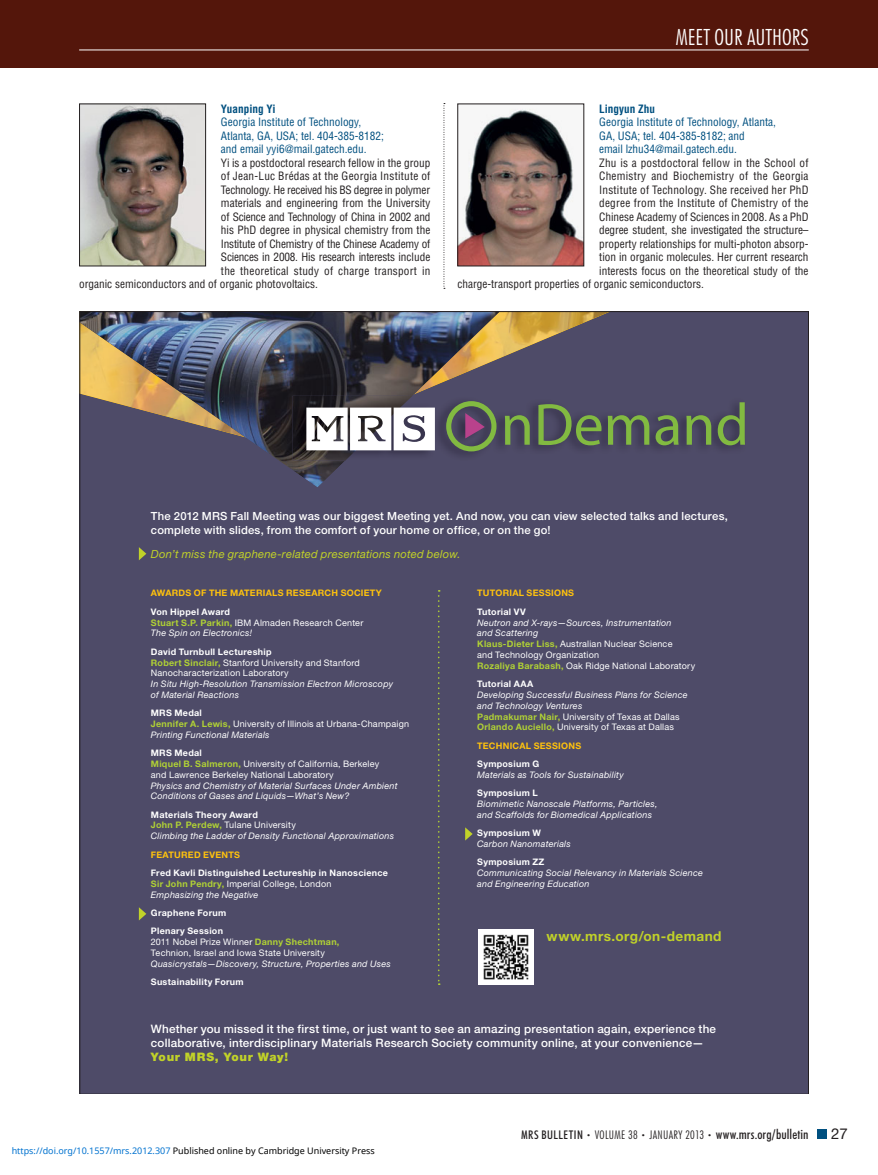
<style>
.page{position:relative;width:878px;height:1175px;background:#fff}
.page>*{position:absolute;margin:0;border:0;box-sizing:border-box;transform-origin:0 0}
.t1{font:59.7px "Myriad Pro";color:#82ba41}
.t2{font:300 condensed 22.5px "Futura BT";color:#fff}
.t3{font:15px "Helvetica Neue LT Std";color:#231f20}
.t4{font:700 13.65px "Helvetica Neue LT Std";letter-spacing:.03em;color:#c1d229}
.t5{font:500 condensed 13.5px "Futura BT";letter-spacing:.01em;color:#231f20}
.t6{font:500 11.7px/14px "Helvetica Neue LT Std";letter-spacing:.015em;color:#fff}
.t7{font:900 11.7px "Helvetica Neue LT Std";letter-spacing:.055em;color:#c1d229}
.t8{font:condensed 11.25px "Helvetica LT Std";color:#231f20}
.t9{font:condensed 11.25px "Helvetica LT Std";letter-spacing:.02em;color:#231f20}
.t10{font:condensed 11.25px/13.5px "Helvetica LT Std";color:#005080}
.t11{font:condensed 11.25px "Helvetica LT Std";letter-spacing:-.02em;color:#231f20}
.t12{font:500 11.25px/13.5px "Helvetica Neue LT Std";letter-spacing:.015em;color:#fff}
.t13{font:italic 11.25px "Helvetica Neue LT Std";letter-spacing:.02em;color:#c1d229}
.t14{font:700 condensed 11.25px "Helvetica LT Std";color:#005080}
.t15{font:italic 9px/10.8px "Helvetica Neue LT Std";letter-spacing:.025em;color:#fff}
.t16{font:9px/10.8px "Helvetica Neue LT Std";letter-spacing:.025em;color:#fff}
.t17{font:700 9px/10.8px "Helvetica Neue LT Std";letter-spacing:.03em;color:#fff}
.t18{font:700 9px "Helvetica Neue LT Std";letter-spacing:.03em;color:#ffc20d}
.t19{font:9px "Noto Sans";color:#000}
.s1{font-style:italic}
.s2{font-weight:700;color:#b0d135}
.s3{font-weight:700;font-style:normal;color:#b0d135}
.s4{font-style:normal}
.s5{font-weight:700}
.s6{font-weight:700;font-style:normal}
.s7{color:#b0d135}
.s8{font-weight:400}
.s9{font-weight:400;font-style:italic}
.s10{color:#0172cf}
.s11{font-size:12px}
.s12{font-weight:300;font-size:7.5px}
.s13{font-weight:300;font-size:12px}
</style>
<div class="page">
<div style="left:0;top:0;width:878px;height:68px;background:#54160b"></div>
<hr style="left:79px;top:50px;width:729px;height:1px;background:#fff">
<div style="left:817px;top:1130px;width:9px;height:8px;background:#005080"></div>
<svg style="left:443px;top:103px;width:2px;height:186px"></svg>
<img style="left:81px;top:106px;width:123px;height:158px">
<div style="left:79px;top:104px;width:127px;height:162px;border:1px solid #231f20"></div>
<img style="left:459px;top:109px;width:123px;height:155px">
<div style="left:457px;top:104px;width:127px;height:162px;border:1px solid #231f20"></div>
<div style="left:81px;top:313px;width:725px;height:779px;background:#4e4b68"></div>
<img style="left:500px;top:313px;width:111px;height:81px">
<img style="left:81px;top:313px;width:419px;height:174px">
<img style="left:412px;top:396px;width:333px;height:64px">
<img style="left:292px;top:396px;width:120px;height:64px">
<svg style="left:306px;top:407px;width:129px;height:43px"></svg>
<svg style="left:446px;top:401px;width:50px;height:50px;background:#626459"></svg>
<svg style="left:438px;top:590px;width:1px;height:395px"></svg>
<div style="left:478px;top:929px;width:55px;height:56px;background:#fff"></div>
<img style="left:483px;top:934px;width:45px;height:45px">
<svg style="left:139px;top:907px;width:7px;height:13px"></svg>
<svg style="left:139px;top:547px;width:7px;height:13px"></svg>
<svg style="left:465px;top:827px;width:7px;height:13px"></svg>
<p class="t14" style="left:221px;top:105px;width:56px">Yuanping Yi</p>
<p class="t10" style="left:221px;top:117px;width:164px">Georgia Institute of Technology,<br>Atlanta, GA, USA; tel. 404-385-8182; and email yyi6@mail.gatech.edu .</p>
<p class="t8" style="left:221px;top:159px;width:211px">Yi is a postdoctoral research fellow in the group</p>
<p class="t9" style="left:221px;top:172px;width:211px">of Jean-Luc Brédas at the Georgia Institute of</p>
<p class="t11" style="left:221px;top:186px;width:211px">Technology. He received his BS degree in polymer</p>
<p class="t8" style="left:221px;top:199px;width:211px">materials and engineering from the University</p>
<p class="t11" style="left:221px;top:213px;width:211px">of Science and Technology of China in 2002 and</p>
<p class="t8" style="left:221px;top:226px;width:211px">his PhD degree in physical chemistry from the</p>
<p class="t11" style="left:221px;top:240px;width:211px">Institute of Chemistry of the Chinese Academy of</p>
<p class="t11" style="left:221px;top:253px;width:211px">Sciences in 2008. His research interests include</p>
<p class="t9" style="left:221px;top:267px;width:211px">the theoretical study of charge transport in</p>
<p class="t8" style="left:79px;top:280px;width:240px">organic semiconductors and of organic photovoltaics.</p>
<h2 class="t2" style="left:676px;top:29px;width:134px">MEET OUR AUTHORS</h2>
<p class="t14" style="left:599px;top:105px;width:57px">Lingyun Zhu</p>
<p class="t10" style="left:599px;top:117px;width:178px">Georgia Institute of Technology, Atlanta,<br>GA, USA; tel. 404-385-8182; and<br>email lzhu34@mail.gatech.edu .</p>
<p class="t9" style="left:599px;top:159px;width:211px">Zhu is a postdoctoral fellow in the School of</p>
<p class="t9" style="left:599px;top:172px;width:211px">Chemistry and Biochemistry of the Georgia</p>
<p class="t9" style="left:599px;top:186px;width:211px">Institute of Technology. She received her PhD</p>
<p class="t9" style="left:599px;top:199px;width:211px">degree from the Institute of Chemistry of the</p>
<p class="t8" style="left:599px;top:213px;width:211px">Chinese Academy of Sciences in 2008. As a PhD</p>
<p class="t8" style="left:599px;top:226px;width:211px">degree student, she investigated the structure–</p>
<p class="t8" style="left:599px;top:240px;width:211px">property relationships for multi-photon absorp-</p>
<p class="t8" style="left:599px;top:253px;width:211px">tion in organic molecules. Her current research</p>
<p class="t8" style="left:599px;top:267px;width:211px">interests focus on the theoretical study of the</p>
<p class="t8" style="left:457px;top:280px;width:248px">charge-transport properties of organic semiconductors.</p>
<h1 class="t1" style="left:500px;top:389px;width:250px">nDemand</h1>
<p class="t12" style="left:151px;top:510px;width:578px">The 2012 MRS Fall Meeting was our biggest Meeting yet. And now, you can view selected talks and lectures, complete with slides, from the comfort of your home or office, or on the go!</p>
<p class="t13" style="left:151px;top:549px;width:311px">Don’t miss the graphene-related presentations noted below.</p>
<p class="t18" style="left:477px;top:590px;width:98px">TUTORIAL SESSIONS</p>
<p class="t17" style="left:477px;top:607px;width:50px">Tutorial VV</p>
<p class="t16" style="left:477px;top:618px;width:219px"><span class="s1">Neutron and X-rays—Sources, Instrumentation<br>and Scattering<br></span><span class="s2">Klaus-Dieter Liss,</span> Australian Nuclear Science<br>and Technology Organization<br><span class="s2">Rozaliya Barabash,</span> Oak Ridge National Laboratory</p>
<p class="t17" style="left:477px;top:679px;width:58px">Tutorial AAA</p>
<p class="t15" style="left:477px;top:690px;width:212px">Developing Successful Business Plans for Science and Technology Ventures<br><span class="s3">Padmakumar Nair,</span> <span class="s4">University of Texas at Dallas </span><span class="s3">Orlando Auciello,</span> <span class="s4">University of Texas at Dallas</span></p>
<p class="t18" style="left:477px;top:742px;width:105px">TECHNICAL SESSIONS</p>
<p class="t17" style="left:477px;top:759px;width:64px">Symposium G</p>
<p class="t15" style="left:477px;top:770px;width:148px">Materials as Tools for Sustainability</p>
<p class="t17" style="left:477px;top:788px;width:62px">Symposium L</p>
<p class="t15" style="left:477px;top:799px;width:182px">Biomimetic Nanoscale Platforms, Particles, and Scaffolds for Biomedical Applications</p>
<p class="t17" style="left:477px;top:828px;width:65px">Symposium W</p>
<p class="t15" style="left:477px;top:839px;width:95px">Carbon Nanomaterials</p>
<p class="t17" style="left:477px;top:857px;width:69px">Symposium ZZ</p>
<p class="t15" style="left:477px;top:868px;width:227px">Communicating Social Relevancy in Materials Science and Engineering Education</p>
<p class="t18" style="left:151px;top:590px;width:232px">AWARDS OF THE MATERIALS RESEARCH SOCIETY</p>
<p class="t16" style="left:151px;top:607px;width:214px"><span class="s5">Von Hippel Award<br></span><span class="s2">Stuart S.P. Parkin,</span> IBM Almaden Research Center<br><span class="s1">The Spin on Electronics!</span></p>
<p class="t16" style="left:151px;top:647px;width:210px"><span class="s5">David Turnbull Lectureship<br></span><span class="s2">Robert Sinclair,</span> Stanford University and Stanford<br>Nanocharacterization Laboratory</p>
<p class="t15" style="left:151px;top:679px;width:244px">In Situ High-Resolution Transmission Electron Microscopy of Material Reactions</p>
<p class="t16" style="left:151px;top:708px;width:260px"><span class="s5">MRS Medal<br></span><span class="s2">Jennifer A. Lewis,</span> University of Illinois at Urbana-Champaign<br><span class="s1">Printing Functional Materials</span></p>
<p class="t16" style="left:151px;top:748px;width:230px"><span class="s5">MRS Medal<br></span><span class="s2">Miquel B. Salmeron,</span> University of California, Berkeley and Lawrence Berkeley National Laboratory</p>
<p class="t15" style="left:151px;top:781px;width:248px">Physics and Chemistry of Material Surfaces Under Ambient<br>Conditions of Gases and Liquids—What’s New?</p>
<p class="t15" style="left:151px;top:810px;width:245px"><span class="s6">Materials Theory Award<br></span><span class="s3">John P. Perdew,</span> <span class="s4">Tulane University<br></span>Climbing the Ladder of Density Functional Approximations</p>
<p class="t18" style="left:151px;top:851px;width:91px">FEATURED EVENTS</p>
<p class="t17" style="left:151px;top:868px;width:239px">Fred Kavli Distinguished Lectureship in Nanoscience<br><span class="s7">Sir John Pendry,</span> <span class="s8">Imperial College, London<br></span><span class="s9">Emphasizing the Negative</span></p>
<p class="t17" style="left:151px;top:904px;width:77px;line-height:18.3px">Graphene Forum<br>Plenary Session</p>
<p class="t16" style="left:151px;top:937px;width:190px">2011 Nobel Prize Winner <span class="s2">Danny Shechtman,<br></span>Technion, Israel and Iowa State University</p>
<p class="t15" style="left:151px;top:959px;width:241px">Quasicrystals—Discovery, Structure, Properties and Uses</p>
<p class="t17" style="left:151px;top:977px;width:94px">Sustainability Forum</p>
<h3 class="t4" style="left:546px;top:931px;width:176px">www.mrs.org/on-demand</h3>
<p class="t6" style="left:151px;top:1023px;width:566px">Whether you missed it the first time, or just want to see an amazing presentation again, experience the collaborative, interdisciplinary Materials Research Society community online, at your convenience—</p>
<p class="t7" style="left:151px;top:1050px;width:139px">Your MRS, Your Way!</p>
<p class="t19" style="left:12px;top:1143px;width:364px"><span class="s10">https://doi.org/10.1557/mrs.2012.307</span> Published online by Cambridge University Press</p>
<h3 class="t5" style="left:521px;top:1129px;width:289px"><span class="s11">MRS BULLETIN</span> <span class="s12">•</span> <span class="s13">VOLUME 38</span> <span class="s12">•</span> <span class="s13">JANUARY 2013</span> <span class="s12">•</span> www.mrs.org/bulletin</h3>
<h3 class="t3" style="left:831px;top:1128px;width:18px">27</h3>
</div>
